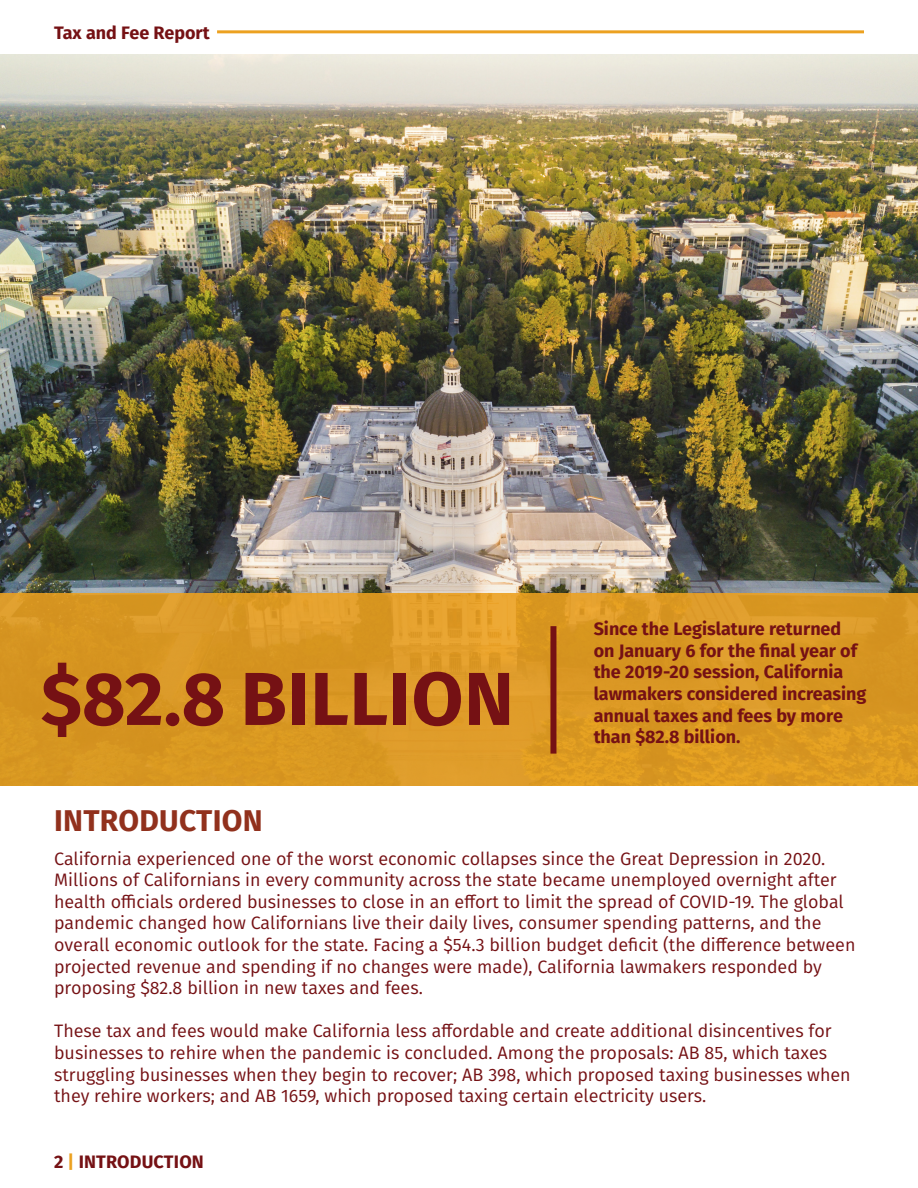
<style>
.page{position:relative;width:918px;height:1188px;background:#fff}
.page>*{position:absolute;margin:0;border:0;box-sizing:border-box;transform-origin:0 0}
.Large_Text{font:700 75px "Fira Sans";letter-spacing:.01em;color:#751114}
.Page_Title{font:700 30px "Fira Sans";letter-spacing:.01em;color:#91311d}
.t1{font:18px/21.6px "Fira Sans";color:#751114}
.t2{font:700 18px/21.6px "Fira Sans";color:#751114}
.s1{color:#eca120}
</style>
<div class="page">
<hr style="left:217px;top:30px;width:647px;height:3px;background:#eca120">
<img style="left:0;top:54px;width:918px;height:540px">
<div style="left:0;top:594px;width:918px;height:192px;background:linear-gradient(to right,#d99723,#dd9a25)"></div>
<div style="left:550px;top:626px;width:6px;height:128px;background:#751114"></div>
<p class="t2" style="left:54px;top:20px;width:157px">Tax and Fee Report</p>
<p class="Large_Text" style="left:41px;top:636px;width:475px">$82.8 BILLION</p>
<p class="t2" style="left:594px;top:617px;width:274px">Since the Legislature returned on January 6 for the final year of the 2019-20 session, California lawmakers considered increasing annual taxes and fees by more</p>
<p class="t2" style="left:594px;top:725px;width:148px">than $82.8 billion.</p>
<p class="Page_Title" style="left:54px;top:796px;width:210px">INTRODUCTION</p>
<p class="t1" style="left:54px;top:847px;width:803px">California experienced one of the worst economic collapses since the Great Depression in 2020.<br>Millions of Californians in every community across the state became unemployed overnight after health officials ordered businesses to close in an effort to limit the spread of COVID-19. The global pandemic changed how Californians live their daily lives, consumer spending patterns, and the overall economic outlook for the state. Facing a $54.3 billion budget deficit (the difference between projected revenue and spending if no changes were made), California lawmakers responded by proposing $82.8 billion in new taxes and fees.</p>
<p class="t1" style="left:54px;top:1020px;width:798px">These tax and fees would make California less affordable and create additional disincentives for businesses to rehire when the pandemic is concluded. Among the proposals: AB 85, which taxes struggling businesses when they begin to recover; AB 398, which proposed taxing businesses when they rehire workers; and AB 1659, which proposed taxing certain electricity users.</p>
<p class="t2" style="left:54px;top:1149px;width:111px">2 <span class="s1">|</span> Introduction</p>
</div>
